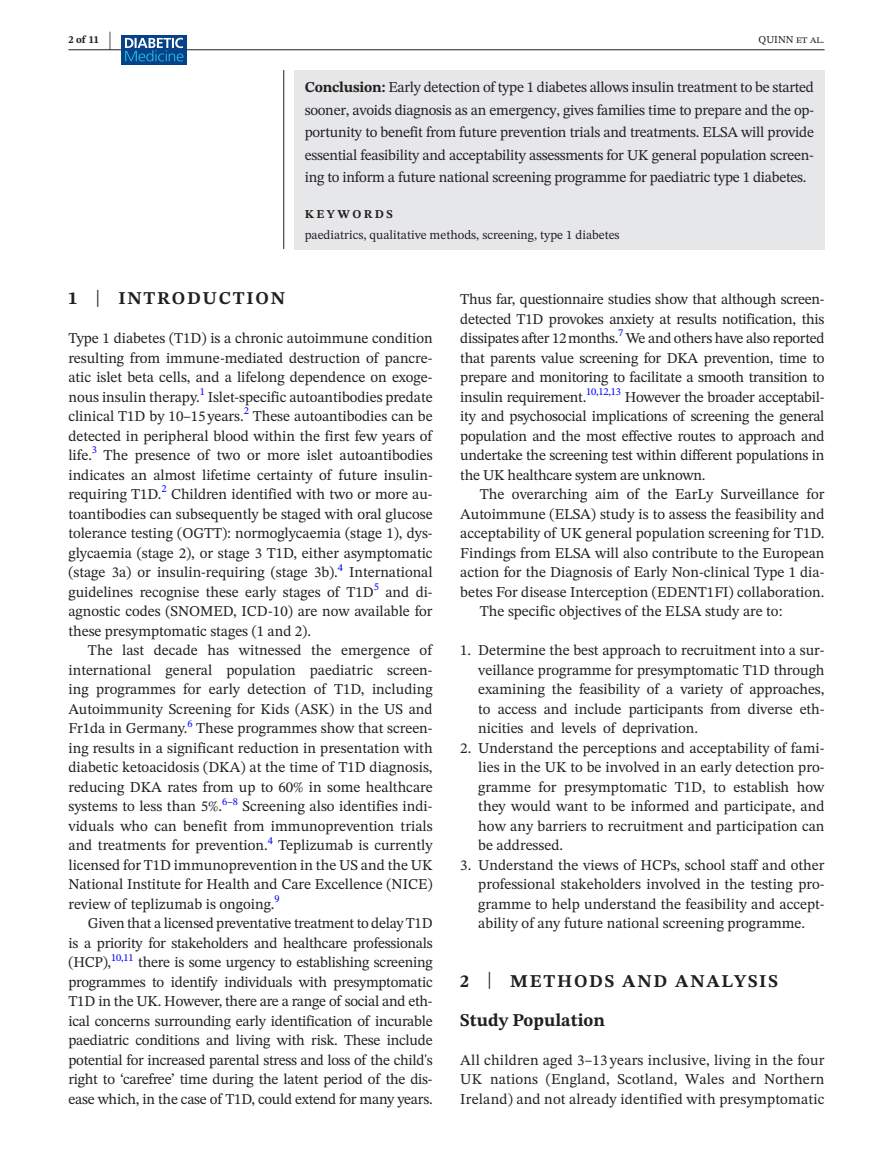
<style>
.page{position:relative;width:893px;height:1174px;background:#fff}
.page>*{position:absolute;margin:0;border:0;box-sizing:border-box;transform-origin:0 0}
.t1{font:700 18px/39px "STIX Two Text";letter-spacing:.06em;color:#231f20}
.t2{font:700 18px "STIX Two Text";letter-spacing:.1em;color:#231f20}
.t3{font:15px/19.5px "STIX Two Text";letter-spacing:-.005em;color:#231f20;text-align:justify}
.t4{font:12.75px "STIX Two Text";color:#231f20}
.t5{font:700 12px "STIX Two Text";letter-spacing:.2em;color:#231f20}
.t6{font:10.5px "STIX Two Text";letter-spacing:-.02em;color:#00f}
.t7{font:10.5px "STIX Two Text";color:#231f20}
.t8{font:700 10.5px "STIX Two Text";color:#231f20}
.s1{font-size:21px}
.s2{font-weight:700}
.s3{font-weight:400;font-size:23.7px}
</style>
<div class="page">
<hr style="left:68px;top:49px;width:756px;height:1px;background:#231f20">
<div style="left:121px;top:35px;width:65px;height:30px;background:#054286"></div>
<svg style="left:125px;top:38px;width:58px;height:23px"></svg>
<div style="left:294px;top:70px;width:530px;height:179px;background:#e6e7e9"></div>
<hr style="left:283px;top:70px;width:1px;height:179px;background:#231f20">
<p class="t8" style="left:68px;top:32px;width:44px">2 of 11 <span class="s1">|</span></p>
<p class="t7" style="left:759px;top:32px;width:67px">QUINN et al.</p>
<p class="t3" style="left:305px;top:76px;width:511px;line-height:22.5px"><span class="s2">Conclusion:</span> Early detection of type 1 diabetes allows insulin treatment to be started sooner, avoids diagnosis as an emergency, gives families time to prepare and the op&shy;portunity to benefit from future prevention trials and treatments. ELSA will provide essential feasibility and acceptability assessments for UK general population screen&shy;ing to inform a future national screening programme for paediatric type 1 diabetes.</p>
<p class="t5" style="left:305px;top:205px;width:90px">KEYWORDS</p>
<p class="t4" style="left:305px;top:226px;width:316px">paediatrics, qualitative methods, screening, type 1 diabetes</p>
<p class="t2" style="left:68px;top:285px;width:218px">1 <span class="s3">|</span> INTRODUCTION</p>
<p class="t3" style="left:68px;top:328px;width:366px">Type 1 diabetes (T1D) is a chronic autoimmune condition resulting from immune-mediated destruction of pancre&shy;atic islet beta cells, and a lifelong dependence on exoge&shy;nous insulin therapy.</p>
<p class="t6" style="left:200px;top:384px;width:7px">1</p>
<p class="t3" style="left:68px;top:387px;width:366px;text-indent:139px">Islet-specific autoantibodies predate clinical T1D by 10–15years.</p>
<p class="t6" style="left:244px;top:403px;width:7px">2</p>
<p class="t3" style="left:68px;top:406px;width:366px;text-indent:184px">These autoantibodies can be detected in peripheral blood within the first few years of life.</p>
<p class="t6" style="left:92px;top:442px;width:7px">3</p>
<p class="t3" style="left:68px;top:445px;width:366px;text-indent:35px">The presence of two or more islet autoantibodies indicates an almost lifetime certainty of future insulin&shy;requiring T1D.</p>
<p class="t6" style="left:161px;top:481px;width:7px">2</p>
<p class="t3" style="left:68px;top:484px;width:366px;text-indent:103px">Children identified with two or more au&shy;toantibodies can subsequently be staged with oral glucose tolerance testing (OGTT): normoglycaemia (stage 1), dys&shy;glycaemia (stage 2), or stage 3 T1D, either asymptomatic (stage 3a) or insulin-requiring (stage 3b).</p>
<p class="t6" style="left:338px;top:559px;width:7px">4</p>
<p class="t3" style="left:68px;top:562px;width:366px;text-indent:281px">International guidelines recognise these early stages of T1D</p>
<p class="t6" style="left:374px;top:579px;width:7px">5</p>
<p class="t3" style="left:68px;top:582px;width:366px;text-indent:317px">and di&shy;agnostic codes (SNOMED, ICD-10) are now available for these presymptomatic stages (1 and 2).</p>
<p class="t3" style="left:68px;top:640px;width:366px;text-indent:20px">The last decade has witnessed the emergence of international general population paediatric screen&shy;ing programmes for early detection of T1D, including Autoimmunity Screening for Kids (ASK) in the US and Fr1da in Germany.</p>
<p class="t6" style="left:187px;top:715px;width:7px">6</p>
<p class="t3" style="left:68px;top:718px;width:366px;text-indent:128px">These programmes show that screen&shy;ing results in a significant reduction in presentation with diabetic ketoacidosis (DKA) at the time of T1D diagnosis, reducing DKA rates from up to 60% in some healthcare systems to less than 5%.</p>
<p class="t6" style="left:222px;top:793px;width:17px">6–8</p>
<p class="t3" style="left:68px;top:796px;width:366px;text-indent:174px">Screening also identifies indi&shy;viduals who can benefit from immunoprevention trials and treatments for prevention.</p>
<p class="t6" style="left:268px;top:832px;width:7px">4</p>
<p class="t3" style="left:68px;top:835px;width:366px;text-indent:210px">Teplizumab is currently licensed for T1D immunoprevention in the US and the UK National Institute for Health and Care Excellence (NICE) review of teplizumab is ongoing.</p>
<p class="t6" style="left:275px;top:891px;width:7px">9</p>
<p class="t3" style="left:68px;top:913px;width:366px;text-indent:20px">Given that a licensed preventative treatment to delay T1D is a priority for stakeholders and healthcare professionals (HCP),</p>
<p class="t6" style="left:111px;top:949px;width:24px">10,11</p>
<p class="t3" style="left:68px;top:952px;width:366px;text-indent:70px">there is some urgency to establishing screening programmes to identify individuals with presymptomatic T1D in the UK. However, there are a range of social and eth&shy;ical concerns surrounding early identification of incurable paediatric conditions and living with risk. These include potential for increased parental stress and loss of the child's right to ‘carefree’ time during the latent period of the dis&shy;ease which, in the case of T1D, could extend for many years.</p>
<p class="t3" style="left:460px;top:289px;width:366px">Thus far, questionnaire studies show that although screen&shy;detected T1D provokes anxiety at results notification, this dissipates after 12months.<sup>7</sup> We and others have also reported that parents value screening for DKA prevention, time to prepare and monitoring to facilitate a smooth transition to insulin requirement.</p>
<p class="t6" style="left:586px;top:384px;width:37px">10,12,13</p>
<p class="t3" style="left:460px;top:387px;width:366px;text-indent:165px">However the broader acceptabil&shy;ity and psychosocial implications of screening the general population and the most effective routes to approach and undertake the screening test within different populations in the UK healthcare system are unknown.</p>
<p class="t3" style="left:480px;top:484px;width:346px">The overarching aim of the EarLy Surveillance for</p>
<p class="t3" style="left:460px;top:504px;width:366px">Autoimmune (ELSA) study is to assess the feasibility and</p>
<p class="t3" style="left:460px;top:523px;width:366px">acceptability of UK general population screening for T1D.</p>
<p class="t3" style="left:460px;top:543px;width:366px">Findings from ELSA will also contribute to the European</p>
<p class="t3" style="left:460px;top:562px;width:366px">action for the Diagnosis of Early Non-clinical Type 1 dia-</p>
<p class="t3" style="left:460px;top:582px;width:366px">betes For disease Interception (EDENT1FI) collaboration.</p>
<p class="t3" style="left:480px;top:601px;width:304px">The specific objectives of the ELSA study are to:</p>
<p class="t3" style="left:478px;top:640px;width:348px;text-indent:-18px">1. Determine the best approach to recruitment into a sur&shy;veillance programme for presymptomatic T1D through examining the feasibility of a variety of approaches, to access and include participants from diverse eth&shy;nicities and levels of deprivation.</p>
<p class="t3" style="left:478px;top:738px;width:348px;text-indent:-18px">2. Understand the perceptions and acceptability of fami&shy;lies in the UK to be involved in an early detection pro&shy;gramme for presymptomatic T1D, to establish how they would want to be informed and participate, and how any barriers to recruitment and participation can be addressed.</p>
<p class="t3" style="left:478px;top:855px;width:348px;text-indent:-18px">3. Understand the views of HCPs, school staff and other professional stakeholders involved in the testing pro&shy;gramme to help understand the feasibility and accept&shy;ability of any future national screening programme.</p>
<p class="t1" style="left:460px;top:962px;width:319px">2 <span class="s3">|</span> METHODS AND ANALYSIS<br>Study Population</p>
<p class="t3" style="left:460px;top:1050px;width:366px">All children aged 3–13 years inclusive, living in the four UK nations (England, Scotland, Wales and Northern Ireland) and not already identified with presymptomatic</p>
</div>
